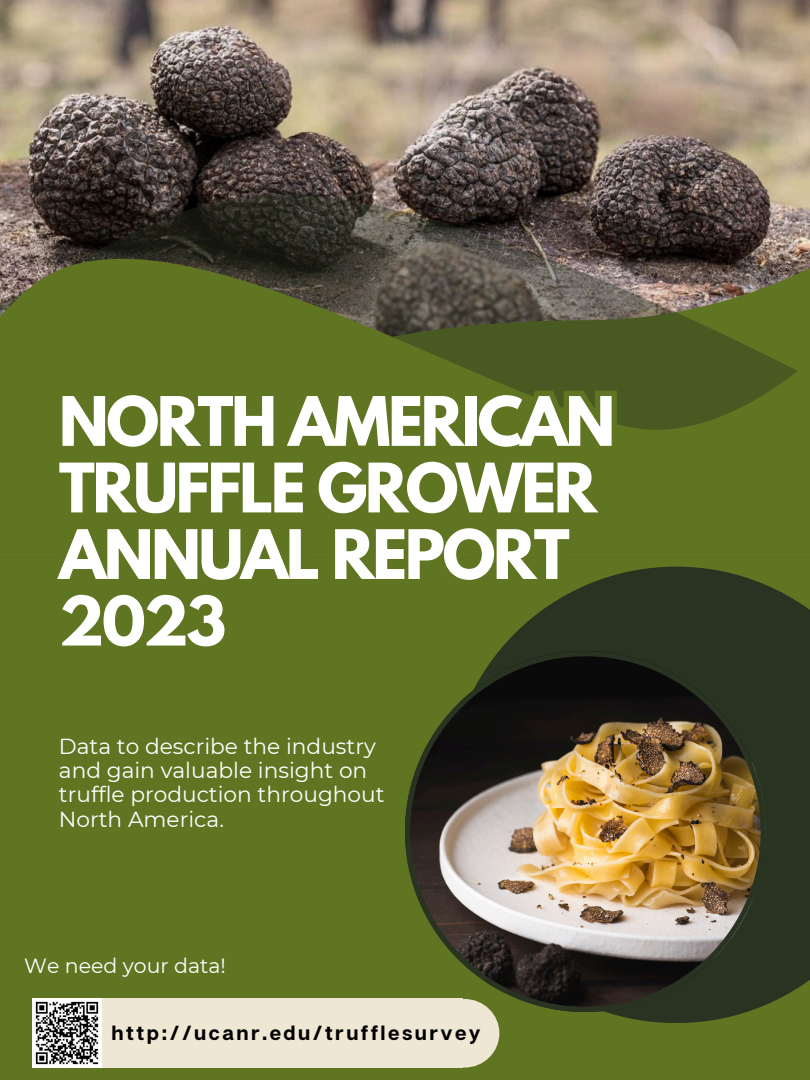
<style>
.page{position:relative;width:810px;height:1080px;background:#607522}
.page>*{position:absolute;margin:0;border:0;box-sizing:border-box;transform-origin:0 0}
.t1{font:700 60.38px/66.6px "League Spartan";letter-spacing:-.04em;color:#fff}
.t2{font:21.69px/24.3px "Montserrat";color:#fff}
.t3{font:20.5px "Montserrat";color:#fff}
.t4{font:700 20.38px "Articulat CF";letter-spacing:.12em;color:#000}
</style>
<div class="page">
<img style="left:0;top:0;width:810px;height:179px">
<svg style="left:0;top:179px;width:810px;height:251px"></svg>
<svg style="left:492px;top:567px;width:318px;height:456px;fill:#293322"></svg>
<svg style="left:52px;top:382px;width:570px;height:48px"></svg>
<svg style="left:492px;top:567px;width:88px;height:26px"></svg>
<div style="left:65px;top:998px;width:397px;height:70px;background:#eee7d4"></div>
<div style="left:430px;top:999px;width:69px;height:69px;background:#eee7d4;border-radius:50%"></div>
<img style="left:405px;top:651px;width:361px;height:361px">
<img style="left:33px;top:998px;width:69px;height:70px">
<p class="t1" style="left:59px;top:396px;width:558px">NORTH AMERICAN<br>TRUFFLE GROWER<br>ANNUAL REPORT<br>2023</p>
<p class="t2" style="left:59px;top:734px;width:327px">Data to describe the industry and gain valuable insight on truffle production throughout<br>North America.</p>
<p class="t3" style="left:24px;top:953px;width:203px">We need your data!</p>
<p class="t4" style="left:112px;top:1021px;width:371px">http://ucanr.edu/trufflesurvey</p>
</div>
